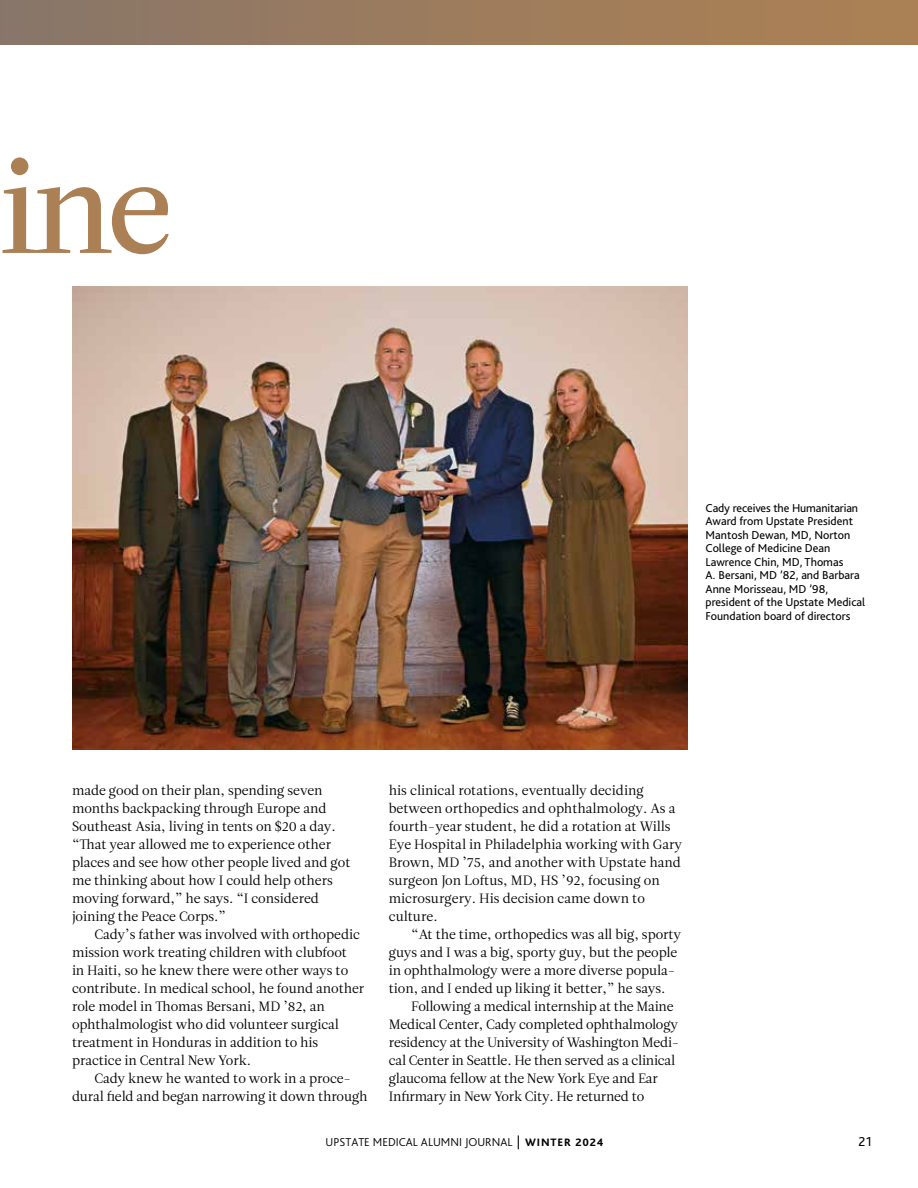
<style>
.page{position:relative;width:918px;height:1188px;background:#fff}
.page>*{position:absolute;margin:0;border:0;box-sizing:border-box;transform-origin:0 0}
.t1{font:129px "Leitura Roman 2";color:#ab8055}
.t2{font:13.5px/18px "Leitura Roman 1";letter-spacing:-.005em;color:#000}
.t3{font:13.5px "Bliss 2";color:#000}
.t4{font:12px/13.5px "Bliss 2";color:#000}
.t5{font:300 12px "Bliss 2";color:#000}
.s1{font-weight:400;font-size:13.5px}
.s2{font-weight:800;font-size:11.25px}
</style>
<div class="page">
<div style="left:0;top:0;width:918px;height:45px;background:linear-gradient(to right,#897669,#ae8153)"></div>
<img style="left:72px;top:286px;width:615px;height:463px">
<h1 class="t1" style="left:-1px;top:133px;width:176px">ine</h1>
<p class="t4" style="left:706px;top:501px;width:161px">Cady receives the Humanitarian<br>Award from Upstate President<br>Mantosh Dewan, MD, Norton<br>College of Medicine Dean<br>Lawrence Chin, MD, Thomas<br>A. Bersani, MD ’82, and Barbara<br>Anne Morisseau, MD ’98, president of the Upstate Medical<br>Foundation board of directors</p>
<p class="t2" style="left:72px;top:782px;width:280px">made good on their plan, spending seven months backpacking through Europe and Southeast Asia, living in tents on $20 a day. “That year allowed me to experience other places and see how other people lived and got me thinking about how I could help others moving forward,” he says. “I considered joining the Peace Corps.”</p>
<p class="t2" style="left:72px;top:926px;width:294px;text-indent:23px">Cady’s father was involved with orthopedic mission work treating children with clubfoot<br>in Haiti, so he knew there were other ways to contribute. In medical school, he found another role model in Thomas Bersani, MD ’82, an ophthalmologist who did volunteer surgical treatment in Honduras in addition to his practice in Central New York.</p>
<p class="t2" style="left:72px;top:1070px;width:297px;text-align:center">Cady knew he wanted to work in a proce-<br>dural field and began narrowing it down through</p>
<p class="t2" style="left:389px;top:782px;width:295px">his clinical rotations, eventually deciding between orthopedics and ophthalmology. As a fourth-year student, he did a rotation at Wills Eye Hospital in Philadelphia working with Gary Brown, MD ’75, and another with Upstate hand surgeon Jon Loftus, MD, HS ’92, focusing on microsurgery. His decision came down to culture.</p>
<p class="t2" style="left:389px;top:926px;width:294px;text-indent:23px">“At the time, orthopedics was all big, sporty guys and I was a big, sporty guy, but the people in ophthalmology were a more diverse popula&shy;tion, and I ended up liking it better,” he says.</p>
<p class="t2" style="left:389px;top:998px;width:292px;text-indent:23px">Following a medical internship at the Maine Medical Center, Cady completed ophthalmology residency at the University of Washington Medi&shy;cal Center in Seattle. He then served as a clinical glaucoma fellow at the New York Eye and Ear Infirmary in New York City. He returned to</p>
<p class="t5" style="left:326px;top:1135px;width:279px">UPSTATE MEDICAL ALUMNI JOURNAL <span class="s1">|</span> <span class="s2">WINTER 2024</span></p>
<p class="t3" style="left:858px;top:1133px;width:15px">21</p>
</div>
